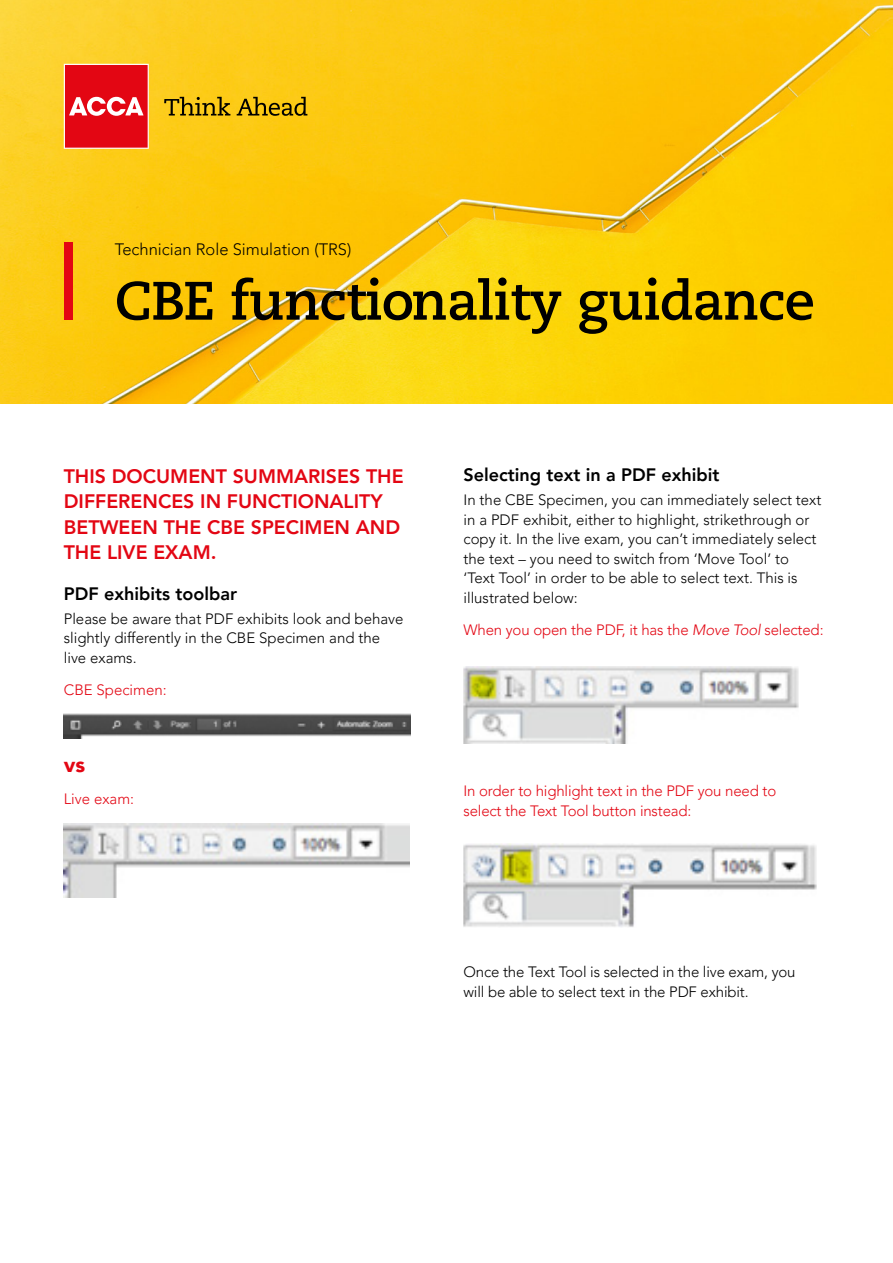
<style>
.page{position:relative;width:893px;height:1263px;background:#fff}
.page>*{position:absolute;margin:0;border:0;box-sizing:border-box;transform-origin:0 0}
.t1{font:700 54px "Caecilia";letter-spacing:-.01em;color:#000}
.t2{font:900 21px "Avenir LT Pro";color:#e30613}
.t3{font:800 19.5px/25.5px "Avenir LT Pro";color:#e30613}
.t4{font:800 18px "Avenir LT Pro";color:#000}
.t5{font:300 16.5px "Avenir LT Pro";color:#000}
.t6{font:300 15px/19.5px "Avenir LT Pro";color:#000}
.t7{font:300 15px/19.5px "Avenir LT Pro";letter-spacing:-.01em;color:#e30613}
.s1{font-style:italic}
</style>
<div class="page">
<img style="left:0;top:0;width:893px;height:404px">
<div style="left:64px;top:242px;width:8px;height:78px;background:#e30613"></div>
<img style="left:64px;top:824px;width:345px;height:73px">
<img style="left:64px;top:713px;width:346px;height:26px">
<img style="left:463px;top:666px;width:336px;height:77px">
<img style="left:463px;top:843px;width:353px;height:84px">
<svg style="left:64px;top:64px;width:85px;height:85px;background:#e72a35"></svg>
<svg style="left:164px;top:97px;width:66px;height:19px"></svg>
<svg style="left:237px;top:97px;width:70px;height:19px"></svg>
<p class="t5" style="left:115px;top:239px;width:238px">Technician Role Simulation (TRS)</p>
<h1 class="t1" style="left:115px;top:269px;width:701px">CBE functionality guidance</h1>
<h3 class="t3" style="left:64px;top:463px;width:341px">THIS DOCUMENT SUMMARISES THE<br>DIFFERENCES IN FUNCTIONALITY<br>BETWEEN THE CBE SPECIMEN AND<br>THE LIVE EXAM.</h3>
<p class="t4" style="left:64px;top:583px;width:175px">PDF exhibits toolbar</p>
<p class="t6" style="left:64px;top:609px;width:341px">Please be aware that PDF exhibits look and behave slightly differently in the CBE Specimen and the live exams.</p>
<p class="t7" style="left:64px;top:680px;width:104px">CBE Specimen:</p>
<h2 class="t2" style="left:64px;top:752px;width:23px">vs</h2>
<p class="t7" style="left:64px;top:789px;width:72px">Live exam:</p>
<p class="t4" style="left:463px;top:464px;width:258px">Selecting text in a PDF exhibit</p>
<p class="t6" style="left:463px;top:490px;width:359px">In the CBE Specimen, you can immediately select text in a PDF exhibit, either to highlight, strikethrough or copy it. In the live exam, you can’t immediately select the text – you need to switch from ‘Move Tool’ to ‘Text Tool’ in order to be able to select text. This is illustrated below:</p>
<p class="t7" style="left:463px;top:620px;width:362px">When you open the PDF, it has the <span class="s1">Move Tool</span> selected:</p>
<p class="t7" style="left:463px;top:781px;width:314px">In order to highlight text in the PDF you need to select the Text Tool button instead:</p>
<p class="t6" style="left:463px;top:962px;width:334px">Once the Text Tool is selected in the live exam, you will be able to select text in the PDF exhibit.</p>
</div>
